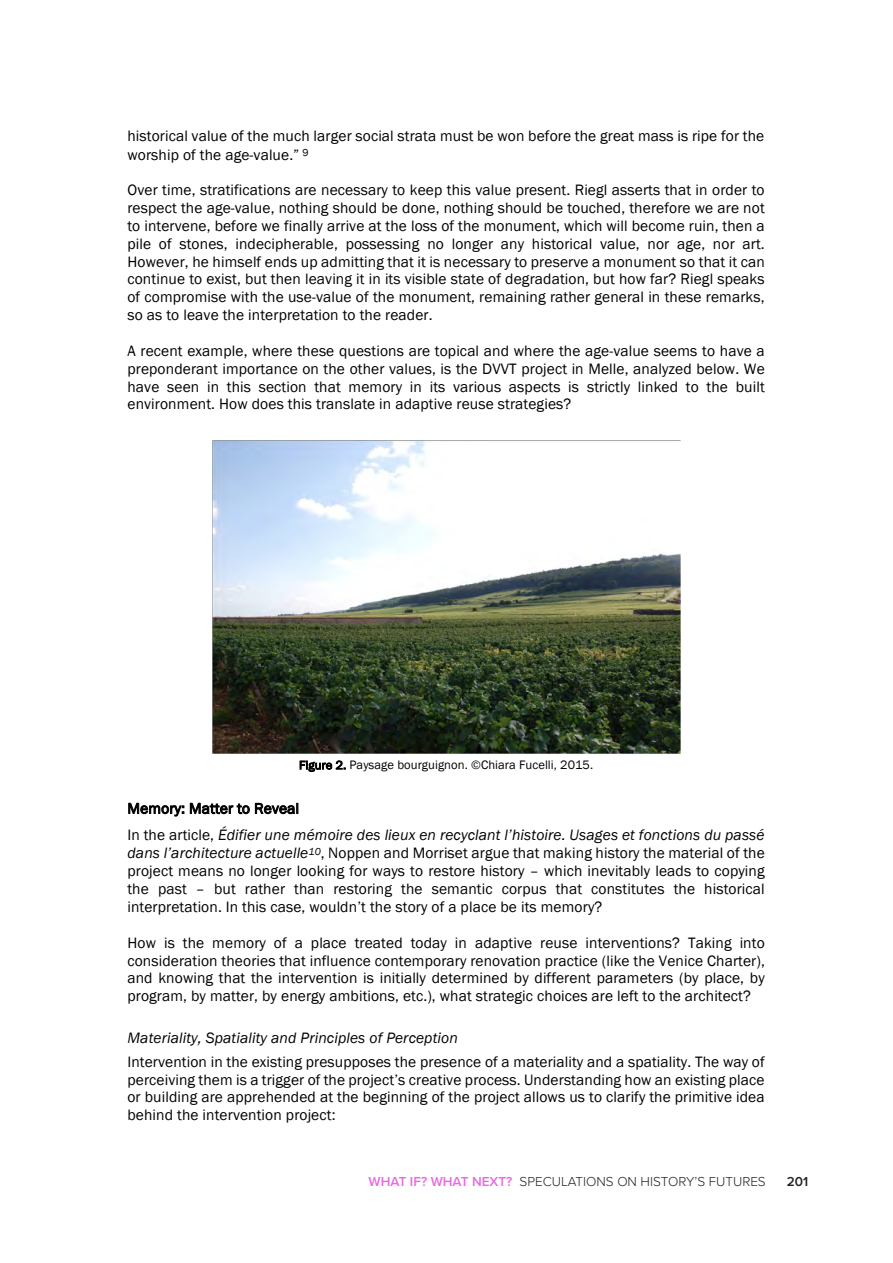
<style>
.page{position:relative;width:893px;height:1263px;background:#fff}
.page>*{position:absolute;margin:0;border:0;box-sizing:border-box;transform-origin:0 0}
.t1{font:15.45px/17.9px "Franklin Gothic";letter-spacing:.01em;color:#000;text-align:justify}
.t2{font:15px "Franklin Gothic";letter-spacing:.01em;color:#000}
.t3{font:300 13.5px "Proxima Nova";color:#231f20}
.t4{font:600 13.5px "Proxima Nova";color:#231f20}
.t5{font:12.6px "Franklin Gothic";letter-spacing:.005em;color:#000}
.s1{font-size:12.3px}
.s2{font-style:italic}
.s3{font-weight:600;color:#e66be1}
</style>
<div class="page">
<img style="left:212px;top:441px;width:468px;height:312px">
<p class="t1" style="left:127px;top:128px;width:638px">historical value of the much larger social strata must be won before the great mass is ripe for the worship of the age-value.” <sup>9</sup></p>
<p class="t1" style="left:127px;top:181px;width:639px">Over time, stratifications are necessary to keep this value present. Riegl asserts that in order to respect the age-value, nothing should be done, nothing should be touched, therefore we are not to intervene, before we finally arrive at the loss of the monument, which will become ruin, then a pile of stones, indecipherable, possessing no longer any historical value, nor age, nor art.<br>However, he himself ends up admitting that it is necessary to preserve a monument so that it can continue to exist, but then leaving it in its visible state of degradation, but how far? Riegl speaks of compromise with the use-value of the monument, remaining rather general in these remarks, so as to leave the interpretation to the reader.</p>
<p class="t1" style="left:127px;top:342px;width:639px">A recent example, where these questions are topical and where the age-value seems to have a preponderant importance on the other values, is the DVVT project in Melle, analyzed below. We have seen in this section that memory in its various aspects is strictly linked to the built environment. How does this translate in adaptive reuse strategies?</p>
<p class="t5" style="left:299px;top:757px;width:296px"><span class="s1">Figure 2.</span> Paysage bourguignon. ©Chiara Fucelli, 2015.</p>
<p class="t2" style="left:127px;top:799px;width:173px">Memory: Matter to Reveal</p>
<p class="t1" style="left:127px;top:827px;width:639px">In the article, <span class="s2">Édifier une mémoire des lieux en recyclant l’histoire. Usages et fonctions du passé dans l’architecture actuelle</span><sup>10</sup>, Noppen and Morriset argue that making history the material of the project means no longer looking for ways to restore history – which inevitably leads to copying the past – but rather than restoring the semantic corpus that constitutes the historical interpretation. In this case, wouldn’t the story of a place be its memory?</p>
<p class="t1" style="left:127px;top:934px;width:639px">How is the memory of a place treated today in adaptive reuse interventions? Taking into consideration theories that influence contemporary renovation practice (like the Venice Charter), and knowing that the intervention is initially determined by different parameters (by place, by program, by matter, by energy ambitions, etc.), what strategic choices are left to the architect?</p>
<p class="t1" style="left:127px;top:1026px;width:639px;line-height:23.7px"><span class="s2">Materiality, Spatiality and Principles of Perception<br></span>Intervention in the existing presupposes the presence of a materiality and a spatiality. The way of</p>
<p class="t1" style="left:127px;top:1071px;width:639px">perceiving them is a trigger of the project’s creative process. Understanding how an existing place or building are apprehended at the beginning of the project allows us to clarify the primitive idea behind the intervention project:</p>
<p class="t3" style="left:368px;top:1172px;width:399px"><span class="s3">WHAT IF? WHAT NEXT?</span> SPECULATIONS ON HISTORY’S FUTURES</p>
<p class="t4" style="left:787px;top:1172px;width:23px">201</p>
</div>
